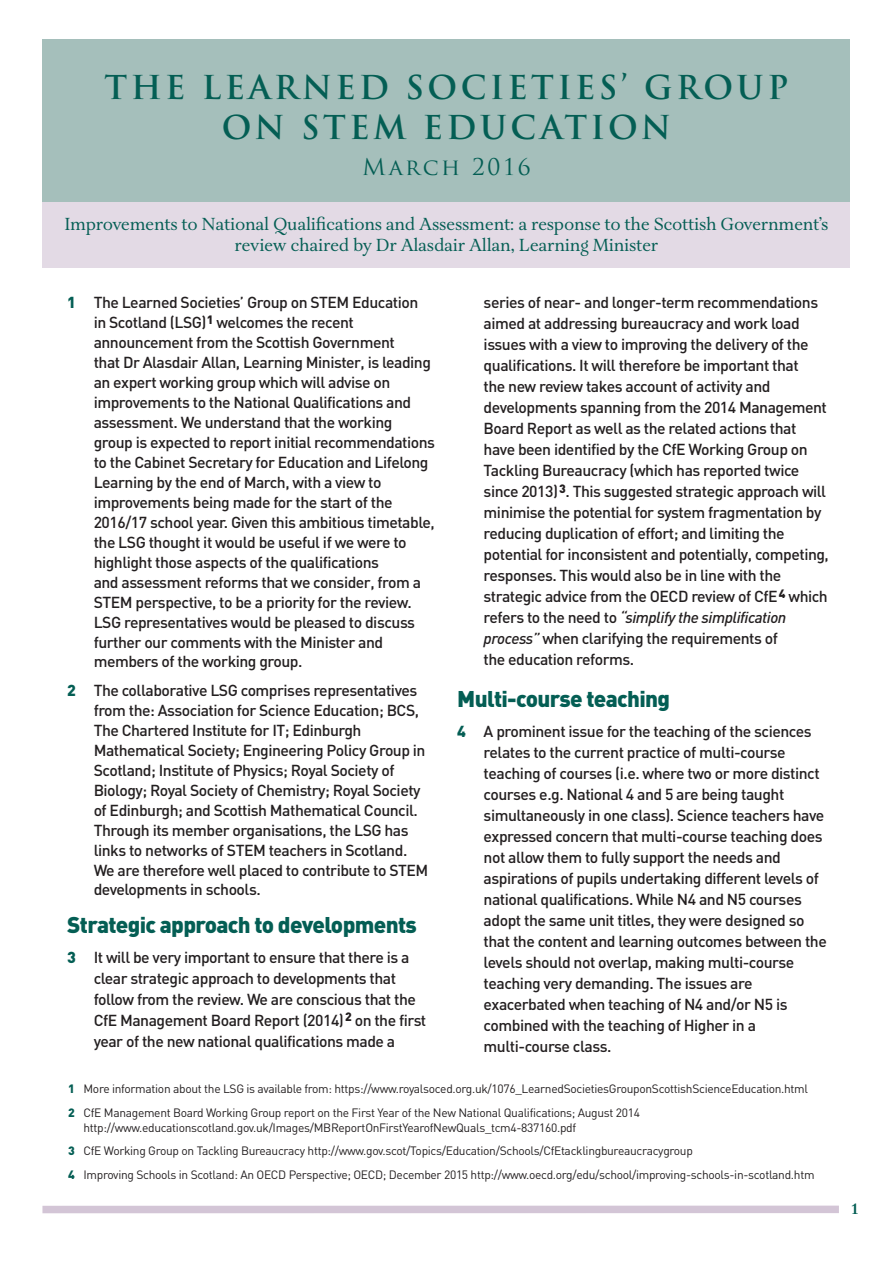
<style>
.page{position:relative;width:893px;height:1263px;background:#fff}
.page>*{position:absolute;margin:0;border:0;box-sizing:border-box;transform-origin:0 0}
.t1{font:700 32.1px/40.5px "Trajan Pro";letter-spacing:.105em;color:#045e54;text-align:center}
.t2{font:900 22.5px "DIN";letter-spacing:-.03em;color:#045e54}
.t3{font:22.5px "Trajan Pro";letter-spacing:.105em;color:#045e54}
.t4{font:18px/21px "Aria Text G1";letter-spacing:-.015em;color:#045e54;text-align:center}
.t5{font:700 16.5px "Bembo";color:#045e54}
.t6{font:500 15.75px/21px "DIN";letter-spacing:-.03em;color:#231f20}
.t7{font:12px/23.5px "DIN";letter-spacing:-.025em;color:#231f20}
.s1{font-weight:900;color:#045e54}
.s2{font-style:italic}
</style>
<div class="page">
<div style="left:43px;top:40px;width:807px;height:176px;background:#a5bfbb"></div>
<div style="left:43px;top:202px;width:807px;height:66px;background:#e3dae5"></div>
<div style="left:42px;top:1205px;width:797px;height:8px;background:#d3c5d6"></div>
<h1 class="t1" style="left:105px;top:71px;width:685px">THE LEARNED SOCIETIES’ GROUP<br>ON STEM EDUCATION</h1>
<h2 class="t3" style="left:362px;top:158px;width:170px">March 2016</h2>
<p class="t4" style="left:64px;top:216px;width:766px">Improvements to National Qualifications and Assessment: a response to the Scottish Government’s review chaired by Dr Alasdair Allan, Learning Minister</p>
<p class="t6" style="left:94px;top:292px;width:343px;line-height:20px;text-indent:-26px"><span class="s1">1</span> The Learned Societies’ Group on STEM Education<br>in Scotland (LSG)<sup>1</sup> welcomes the recent announcement from the Scottish Government<br>that Dr Alasdair Allan, Learning Minister, is leading an expert working group which will advise on improvements to the National Qualifications and assessment. We understand that the working group is expected to report initial recommendations to the Cabinet Secretary for Education and Lifelong Learning by the end of March, with a view to improvements being made for the start of the 2016/17 school year. Given this ambitious timetable, the LSG thought it would be useful if we were to highlight those aspects of the qualifications<br>and assessment reforms that we consider, from a STEM perspective, to be a priority for the review.<br>LSG representatives would be pleased to discuss further our comments with the Minister and members of the working group.</p>
<p class="t6" style="left:94px;top:680px;width:336px;line-height:20px;text-indent:-26px"><span class="s1">2</span> The collaborative LSG comprises representatives from the: Association for Science Education; BCS, The Chartered Institute for IT; Edinburgh Mathematical Society; Engineering Policy Group in Scotland; Institute of Physics; Royal Society of Biology; Royal Society of Chemistry; Royal Society of Edinburgh; and Scottish Mathematical Council.<br>Through its member organisations, the LSG has links to networks of STEM teachers in Scotland.<br>We are therefore well placed to contribute to STEM developments in schools.</p>
<h2 class="t2" style="left:67px;top:912px;width:351px">Strategic approach to developments</h2>
<p class="t6" style="left:94px;top:946px;width:334px;text-indent:-26px"><span class="s1">3</span> It will be very important to ensure that there is a clear strategic approach to developments that follow from the review. We are conscious that the CfE Management Board Report (2014)<sup>2</sup> on the first year of the new national qualifications made a</p>
<p class="t6" style="left:484px;top:292px;width:347px">series of near- and longer-term recommendations aimed at addressing bureaucracy and work load issues with a view to improving the delivery of the qualifications. It will therefore be important that<br>the new review takes account of activity and developments spanning from the 2014 Management Board Report as well as the related actions that have been identified by the CfE Working Group on Tackling Bureaucracy (which has reported twice since 2013)<sup>3</sup>. This suggested strategic approach will minimise the potential for system fragmentation by reducing duplication of effort; and limiting the potential for inconsistent and potentially, competing, responses. This would also be in line with the strategic advice from the OECD review of CfE<sup>4</sup> which refers to the need to <span class="s2">“simplify the simplification process”</span> when clarifying the requirements of<br>the education reforms.</p>
<h2 class="t2" style="left:457px;top:686px;width:214px">Multi-course teaching</h2>
<p class="t6" style="left:484px;top:720px;width:345px;text-indent:-26px"><span class="s1">4</span> A prominent issue for the teaching of the sciences relates to the current practice of multi-course teaching of courses (i.e. where two or more distinct courses e.g. National 4 and 5 are being taught simultaneously in one class). Science teachers have expressed concern that multi-course teaching does not allow them to fully support the needs and aspirations of pupils undertaking different levels of national qualifications. While N4 and N5 courses adopt the same unit titles, they were designed so that the content and learning outcomes between the levels should not overlap, making multi-course teaching very demanding. The issues are exacerbated when teaching of N4 and/or N5 is combined with the teaching of Higher in a multi-course class.</p>
<p class="t7" style="left:68px;top:1076px;width:742px"><span class="s1">1</span> More information about the LSG is available from: https://www.royalsoced.org.uk/1076_LearnedSocietiesGrouponScottishScienceEducation.html<br><span class="s1">2</span> CfE Management Board Working Group report on the First Year of the New National Qualifications; August 2014</p>
<p class="t7" style="left:68px;top:1115px;width:748px;text-indent:15px">http://www.educationscotland.gov.uk/Images/MBReportOnFirstYearofNewQuals_tcm4-837160.pdf<br><span class="s1">3</span> CfE Working Group on Tackling Bureaucracy http://www.gov.scot/Topics/Education/Schools/CfEtacklingbureaucracygroup<br><span class="s1">4</span> Improving Schools in Scotland: An OECD Perspective; OECD; December 2015 http://www.oecd.org/edu/school/improving-schools-in-scotland.htm</p>
<p class="t5" style="left:851px;top:1203px;width:10px">1</p>
</div>
